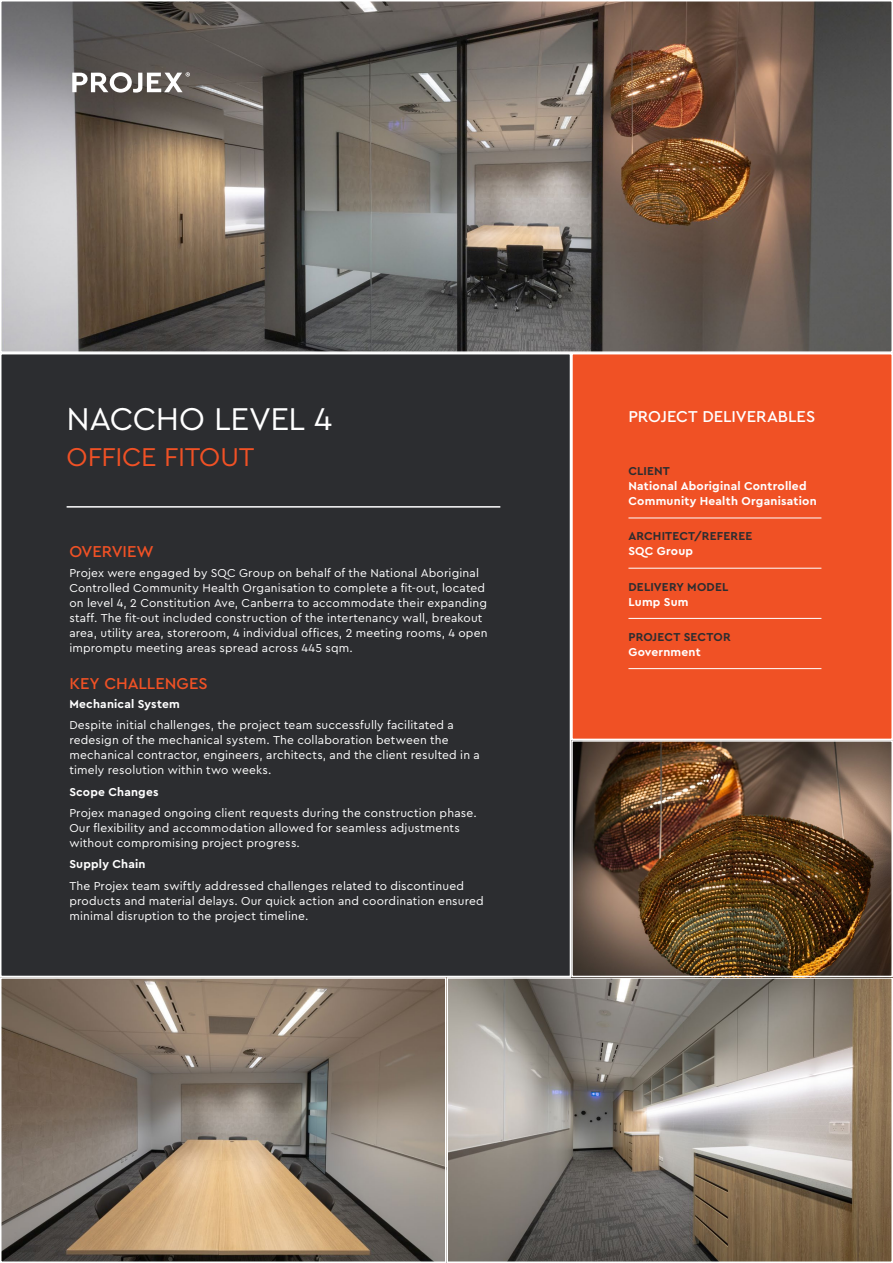
<style>
.page{position:relative;width:893px;height:1263px;background:#fff}
.page>*{position:absolute;margin:0;border:0;box-sizing:border-box;transform-origin:0 0}
.t1{font:33px "Cera Pro";letter-spacing:-.015em;color:#fff}
.t2{font:27px "Cera Pro";letter-spacing:-.01em;color:#f05125}
.t3{font:500 16.5px "Cera Pro";letter-spacing:-.005em;color:#f05125}
.t4{font:500 16.5px "Cera Pro";letter-spacing:-.005em;color:#fff}
.t5{font:12px/15px "Cera Pro";letter-spacing:.015em;color:#fff}
.t6{font:700 12px/15px "Cera Pro";letter-spacing:.015em;color:#fff}
.t7{font:700 12px "Cera Pro";letter-spacing:.01em;color:#2c2d30}
</style>
<div class="page">
<img style="left:3px;top:3px;width:887px;height:347px">
<div style="left:0;top:0;width:893px;height:353px;border:2px solid #fff"></div>
<div style="left:1px;top:354px;width:569px;height:622px;background:#2c2d30"></div>
<div style="left:0;top:353px;width:571px;height:624px;border:2px solid #fff"></div>
<div style="left:572px;top:354px;width:320px;height:385px;background:#f05125"></div>
<div style="left:571px;top:353px;width:322px;height:387px;border:2px solid #fff"></div>
<svg style="left:72px;top:72px;width:118px;height:21px"></svg>
<hr style="left:628px;top:518px;width:193px;height:1px;background:#fff">
<hr style="left:628px;top:568px;width:193px;height:1px;background:#fff">
<hr style="left:628px;top:618px;width:193px;height:1px;background:#fff">
<hr style="left:628px;top:668px;width:193px;height:1px;background:#fff">
<hr style="left:67px;top:506px;width:433px;height:2px;background:#fff">
<img style="left:449px;top:980px;width:441px;height:280px">
<div style="left:446px;top:977px;width:447px;height:286px;border:2px solid #fff"></div>
<svg style="left:3px;top:980px;width:440px;height:280px;background:#8d7d6c"></svg>
<div style="left:0;top:977px;width:446px;height:286px;border:2px solid #fff"></div>
<img style="left:574px;top:743px;width:316px;height:231px">
<div style="left:571px;top:740px;width:322px;height:237px;border:2px solid #fff"></div>
<h1 class="t1" style="left:67px;top:397px;width:267px">NACCHO LEVEL 4</h1>
<h2 class="t2" style="left:67px;top:439px;width:189px">OFFICE FITOUT</h2>
<h3 class="t3" style="left:69px;top:541px;width:86px">OVERVIEW</h3>
<p class="t5" style="left:69px;top:565px;width:420px">Projex were engaged by SQC Group on behalf of the National Aboriginal Controlled Community Health Organisation to complete a fit-out, located on level 4, 2 Constitution Ave, Canberra to accommodate their expanding staff. The fit-out included construction of the intertenancy wall, breakout area, utility area, storeroom, 4 individual offices, 2 meeting rooms, 4 open impromptu meeting areas spread across 445 sqm.</p>
<h3 class="t3" style="left:69px;top:672px;width:140px">KEY CHALLENGES</h3>
<p class="t6" style="left:69px;top:696px;width:112px">Mechanical System</p>
<p class="t5" style="left:69px;top:717px;width:412px">Despite initial challenges, the project team successfully facilitated a redesign of the mechanical system. The collaboration between the mechanical contractor, engineers, architects, and the client resulted in a timely resolution within two weeks.</p>
<p class="t6" style="left:69px;top:783px;width:91px">Scope Changes</p>
<p class="t5" style="left:69px;top:805px;width:409px">Projex managed ongoing client requests during the construction phase.<br>Our flexibility and accommodation allowed for seamless adjustments without compromising project progress.</p>
<p class="t6" style="left:69px;top:856px;width:78px">Supply Chain</p>
<p class="t5" style="left:69px;top:878px;width:416px">The Projex team swiftly addressed challenges related to discontinued products and material delays. Our quick action and coordination ensured minimal disruption to the project timeline.</p>
<h3 class="t4" style="left:628px;top:405px;width:188px">PROJECT DELIVERABLES</h3>
<p class="t7" style="left:628px;top:463px;width:43px">CLIENT</p>
<p class="t6" style="left:628px;top:478px;width:190px">National Aboriginal Controlled<br>Community Health Organisation</p>
<p class="t7" style="left:628px;top:528px;width:125px">ARCHITECT/REFEREE</p>
<p class="t6" style="left:628px;top:543px;width:66px">SQC Group</p>
<p class="t7" style="left:628px;top:579px;width:102px">DELIVERY MODEL</p>
<p class="t6" style="left:628px;top:594px;width:62px">Lump Sum</p>
<p class="t7" style="left:628px;top:629px;width:104px">PROJECT SECTOR</p>
<p class="t6" style="left:628px;top:644px;width:74px">Government</p>
</div>
